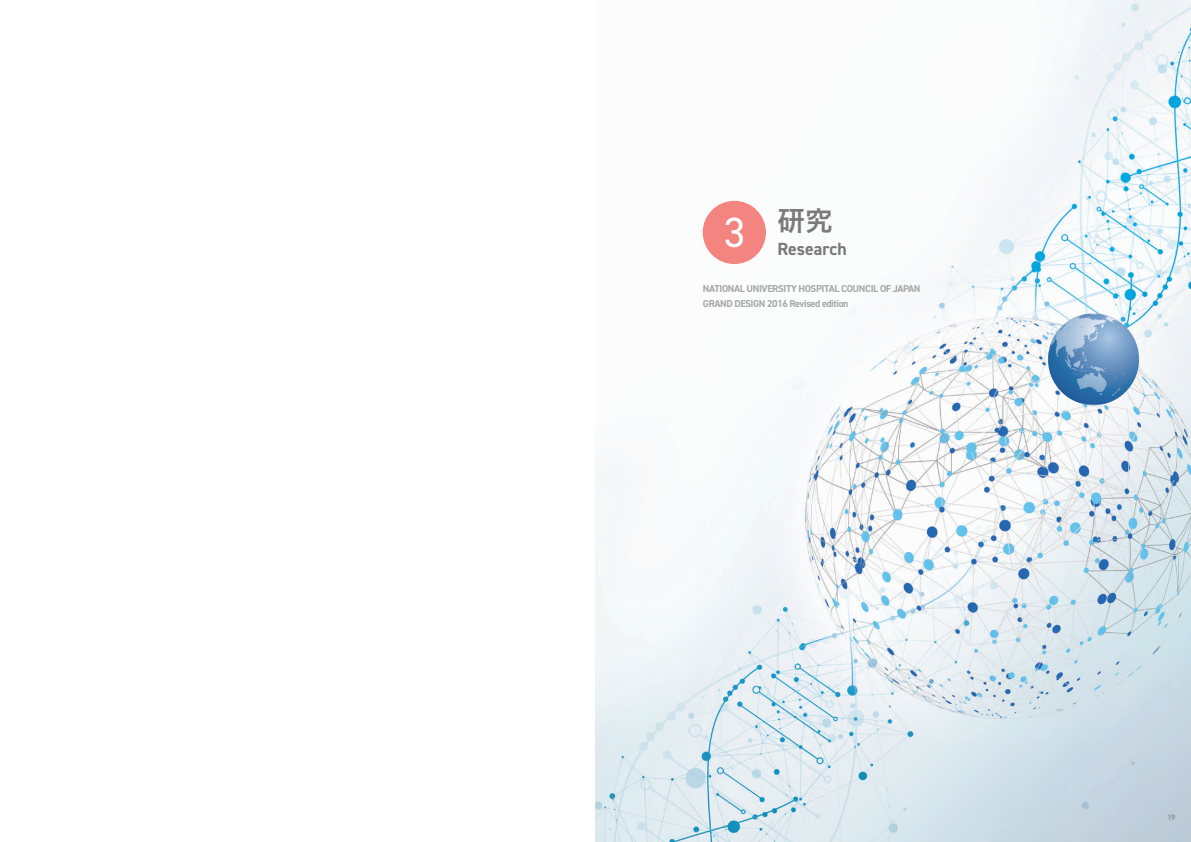
<style>
.page{position:relative;width:1191px;height:842px;background:#fff}
.page>*{position:absolute;margin:0;border:0;box-sizing:border-box;transform-origin:0 0}
.t1{font:42.4px "DIN2014";color:#fff}
.t2{font:27.6px "Hiragino UD Sans Std W6";color:#7b7979}
.t3{font:700 17.7px "DIN2014";color:#7b7979}
.t4{font:700 10.1px/14.6px "DIN2014";letter-spacing:-.04em;color:#a9a8a8}
.t5{font:700 7.8px "DIN2014";color:#939598}
</style>
<div class="page">
<img style="left:595px;top:0;width:596px;height:842px">
<div style="left:702px;top:201px;width:64px;height:63px;background:#f38480;border-radius:50%"></div>
<img style="left:1039px;top:304px;width:108px;height:109px">
<h1 class="t1" style="left:723px;top:206px;width:23px">3</h1>
<h2 class="t2" style="left:777px;top:200px;width:57px">研究</h2>
<h3 class="t3" style="left:777px;top:237px;width:71px">Research</h3>
<p class="t4" style="left:703px;top:281px;width:219px">NATIONAL UNIVERSITY HOSPITAL COUNCIL OF JAPAN<br>GRAND DESIGN 2016 Revised edition</p>
<p class="t5" style="left:1167px;top:812px;width:10px">19</p>
</div>
